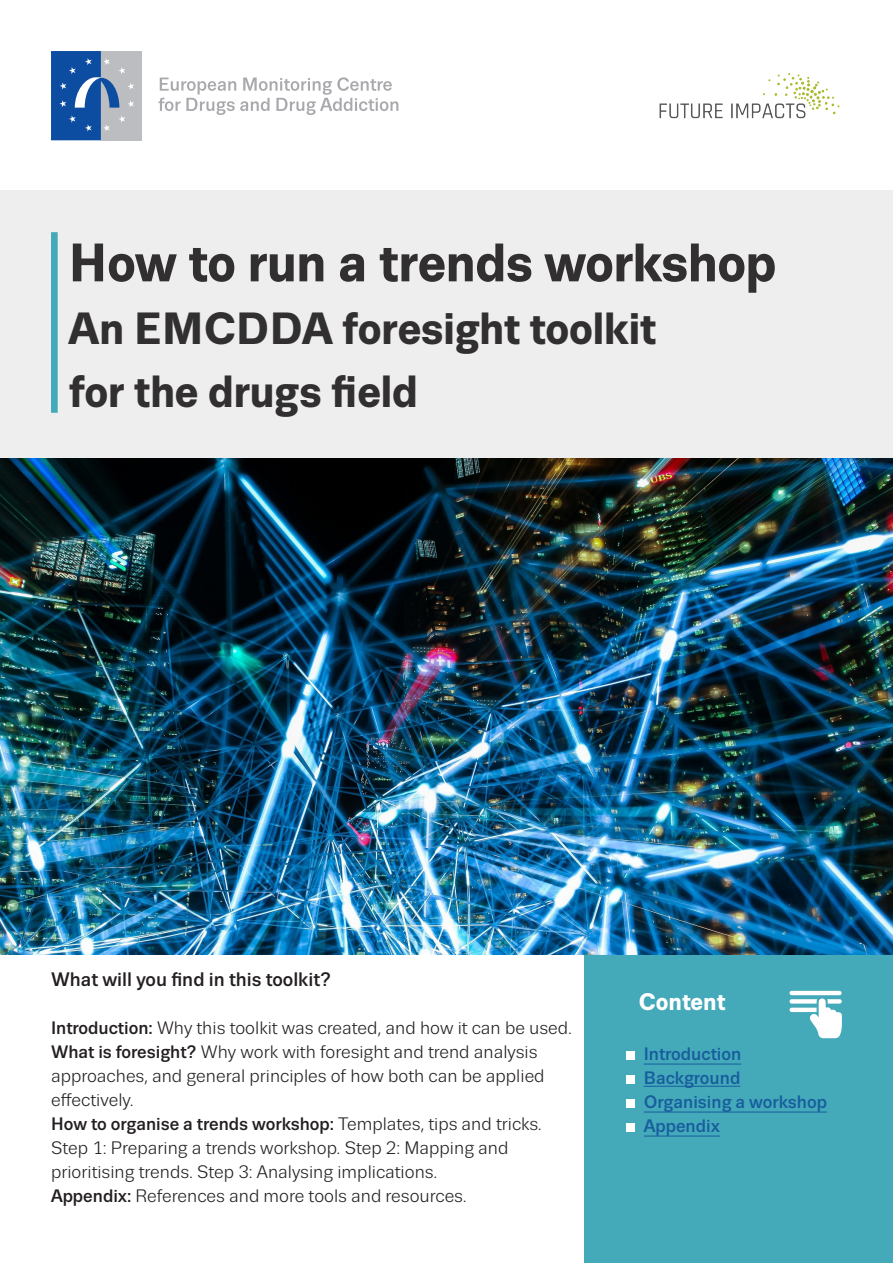
<style>
.page{position:relative;width:893px;height:1263px;background:#fff}
.page>*{position:absolute;margin:0;border:0;box-sizing:border-box;transform-origin:0 0}
.Publication_title{font:700 54px "Trivia Sans";letter-spacing:-.01em;color:#312f30}
.Publication_title-2{font:700 45px/63px "Trivia Sans";letter-spacing:-.01em;color:#312f30}
.t1{font:700 24px "Trivia Sans";color:#fff}
.regular_text_12_16{font:500 19.5px "Trivia Sans";color:#231f20}
.regular_text_12_16-2{font:18px/24px "Trivia Sans";color:#231f20}
.t2{font:500 18px "Trivia Sans";color:#175d9e}
.s1{font-weight:500}
</style>
<div class="page">
<div style="left:585px;top:955px;width:308px;height:308px;background:#44a9b9"></div>
<div style="left:0;top:190px;width:893px;height:268px;background:#eeeeef"></div>
<div style="left:51px;top:232px;width:7px;height:181px;background:#44a9b9"></div>
<svg style="left:159px;top:77px;width:239px;height:38px"></svg>
<div style="left:101px;top:51px;width:41px;height:89px;background:#bcbdc0"></div>
<svg style="left:51px;top:51px;width:83px;height:89px"></svg>
<img style="left:0;top:458px;width:893px;height:497px">
<hr style="left:644px;top:1063px;width:97px;height:1px;background:#175d9e">
<hr style="left:644px;top:1086px;width:96px;height:1px;background:#175d9e">
<hr style="left:644px;top:1111px;width:183px;height:1px;background:#175d9e">
<hr style="left:644px;top:1135px;width:76px;height:1px;background:#175d9e">
<div style="left:627px;top:1051px;width:8px;height:8px;background:#fff"></div>
<div style="left:627px;top:1075px;width:8px;height:8px;background:#fff"></div>
<div style="left:627px;top:1099px;width:8px;height:8px;background:#fff"></div>
<div style="left:627px;top:1123px;width:8px;height:8px;background:#fff"></div>
<img style="left:659px;top:73px;width:181px;height:46px">
<svg style="left:789px;top:991px;width:53px;height:47px"></svg>
<p class="Publication_title" style="left:69px;top:233px;width:709px">How to run a trends workshop</p>
<p class="Publication_title-2" style="left:69px;top:298px;width:589px">An EMCDDA foresight toolkit for the drugs field</p>
<p class="regular_text_12_16" style="left:51px;top:968px;width:281px">What will you find in this toolkit?</p>
<p class="regular_text_12_16-2" style="left:51px;top:1016px;width:522px"><span class="s1">Introduction:</span> Why this toolkit was created, and how it can be used.<br><span class="s1">What is foresight?</span> Why work with foresight and trend analysis approaches, and general principles of how both can be applied effectively.<br><span class="s1">How to organise a trends workshop:</span> Templates, tips and tricks.<br>Step 1: Preparing a trends workshop. Step 2: Mapping and prioritising trends. Step 3: Analysing implications.<br><span class="s1">Appendix:</span> References and more tools and resources.</p>
<p class="t1" style="left:638px;top:989px;width:88px">Content</p>
<p class="t2" style="left:644px;top:1044px;width:99px">Introduction</p>
<p class="t2" style="left:644px;top:1068px;width:98px">Background</p>
<p class="t2" style="left:644px;top:1092px;width:185px">Organising a workshop</p>
<p class="t2" style="left:644px;top:1116px;width:78px">Appendix</p>
</div>
